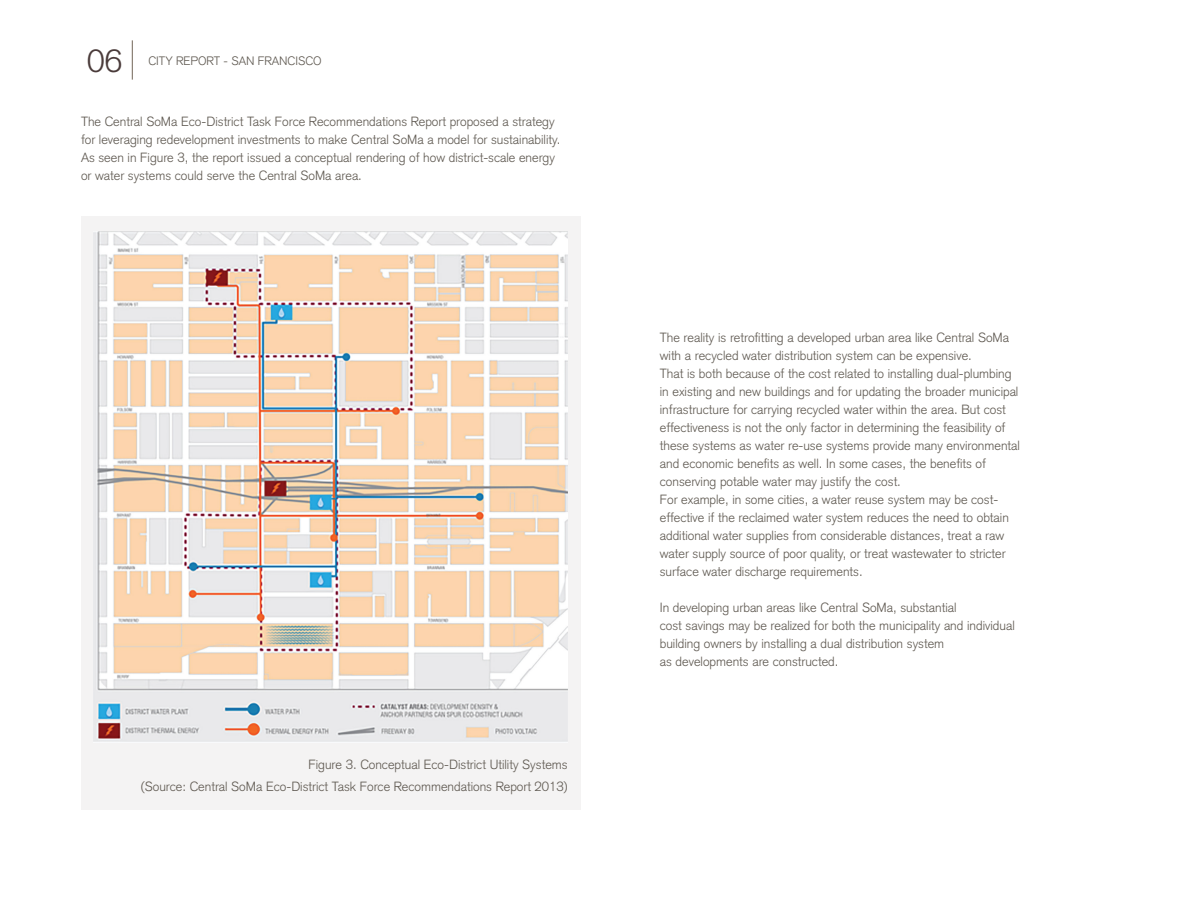
<style>
.page{position:relative;width:1188px;height:918px;background:#fff}
.page>*{position:absolute;margin:0;border:0;box-sizing:border-box;transform-origin:0 0}
.t1{font:300 31.5px "Akzidenz Grotesk";color:#4a3b3a}
.t2{font:300 13.2px/18px "Akzidenz Grotesk";color:#5f5951}
.t3{font:300 12px "Akzidenz Grotesk";color:#5f5951}
</style>
<div class="page">
<hr style="left:132px;top:40px;width:1px;height:40px;background:#716557">
<div style="left:81px;top:216px;width:499px;height:594px;background:#f4f3f3"></div>
<img style="left:94px;top:231px;width:474px;height:510px">
<h1 class="t1" style="left:87px;top:42px;width:37px">06</h1>
<p class="t3" style="left:148px;top:53px;width:175px">CITY REPORT - SAN FRANCISCO</p>
<p class="t2" style="left:81px;top:112px;width:481px">The Central SoMa Eco-District Task Force Recommendations Report proposed a strategy for leveraging redevelopment investments to make Central SoMa a model for sustainability.<br>As seen in Figure 3, the report issued a conceptual rendering of how district-scale energy or water systems could serve the Central SoMa area.</p>
<p class="t2" style="left:141px;top:753px;width:428px;line-height:22.5px;text-align:right">Figure 3. Conceptual Eco-District Utility Systems<br>(Source: Central SoMa Eco-District Task Force Recommendations Report 2013)</p>
<p class="t2" style="left:660px;top:328px;width:362px">The reality is retrofitting a developed urban area like Central SoMa with a recycled water distribution system can be expensive.<br>That is both because of the cost related to installing dual-plumbing in existing and new buildings and for updating the broader municipal infrastructure for carrying recycled water within the area. But cost effectiveness is not the only factor in determining the feasibility of these systems as water re-use systems provide many environmental and economic benefits as well. In some cases, the benefits of conserving potable water may justify the cost.<br>For example, in some cities, a water reuse system may be cost&shy;effective if the reclaimed water system reduces the need to obtain additional water supplies from considerable distances, treat a raw water supply source of poor quality, or treat wastewater to stricter surface water discharge requirements.</p>
<p class="t2" style="left:660px;top:598px;width:356px">In developing urban areas like Central SoMa, substantial<br>cost savings may be realized for both the municipality and individual building owners by installing a dual distribution system<br>as developments are constructed.</p>
</div>
